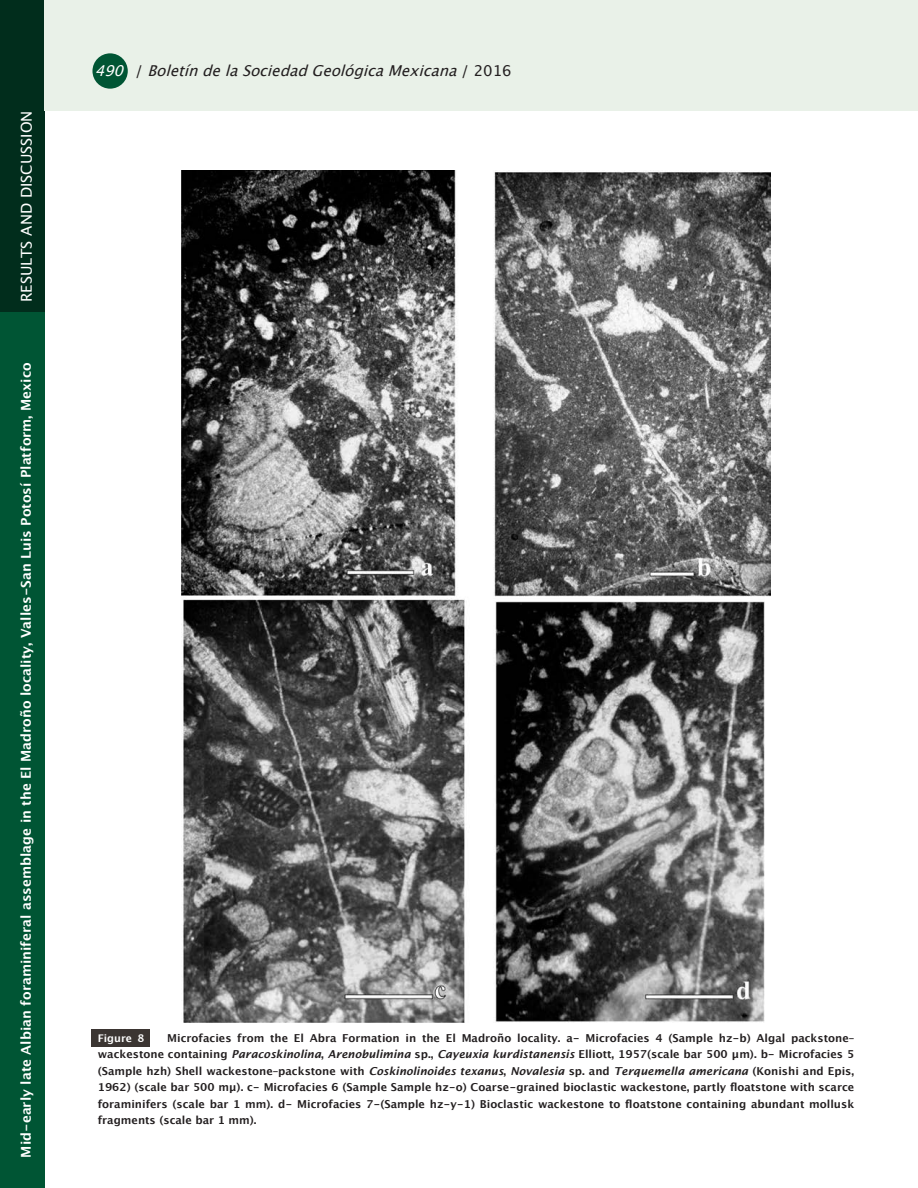
<style>
.page{position:relative;width:918px;height:1188px;background:#fff}
.page>*{position:absolute;margin:0;border:0;box-sizing:border-box;transform-origin:0 0}
.t1{font:italic 15px "Lucida Grande";color:#231f20}
.Pie_de_foto{font:15px "Lucida Grande";color:#fff}
.t2{font:700 13.5px "Lucida Grande";color:#fff}
.Pie_de_foto-2{font:700 10.95px/16.5px "Lucida Grande";color:#231f20;text-align:justify}
.Pie_de_foto-3{font:700 10.5px "Lucida Grande";color:#fff}
.s1{color:#fff}
.s2{font-style:normal}
.s3{font-family:"Lucida Sans";font-weight:600;font-style:italic}
</style>
<div class="page">
<div style="left:0;top:311px;width:44px;height:877px;background:#005534"></div>
<div style="left:0;top:0;width:44px;height:311px;background:#012d1c"></div>
<div style="left:44px;top:0;width:874px;height:111px;background:#e9f1e8"></div>
<div style="left:92px;top:53px;width:36px;height:36px;background:#005534;border-radius:50%"></div>
<div style="left:91px;top:1029px;width:59px;height:18px;background:#3b3532"></div>
<img style="left:182px;top:170px;width:588px;height:852px">
<p class="Pie_de_foto" style="left:18px;top:302px;width:193px;rotate:-90deg">RESULTS AND DISCUSSION</p>
<p class="t2" style="left:15px;top:1158px;width:797px;rotate:-90deg">Mid-early late Albian foraminiferal assemblage in the El Madroño locality, Valles-San Luis Potosí Platform, Mexico</p>
<h1 class="t1" style="left:95px;top:62px;width:418px"><span class="s1">490</span> <span class="s2">/</span> BoletíndelaSociedadGeológicaMexicana<span class="s2">/ 2 0 1 6</span></h1>
<p class="Pie_de_foto-2" style="left:98px;top:1029px;width:758px;text-indent:70px">Microfacies from the El Abra Formation in the El Madroño locality. a- Microfacies 4 (Sample hz-b) Algal packstone– wackestone containing <span class="s3">Paracoskinolina</span>, <span class="s3">Arenobulimina</span> sp., <span class="s3">Cayeuxia kurdistanensis</span> Elliott, 1957(scale bar 500 µm). b- Microfacies 5 (Sample hzh) Shell wackestone–packstone with <span class="s3">Coskinolinoides texanus</span>, <span class="s3">Novalesia</span> sp. and <span class="s3">Terquemella americana</span> (Konishi and Epis, 1962) (scale bar 500 mµ). c- Microfacies 6 (Sample Sample hz-o) Coarse-grained bioclastic wackestone, partly floatstone with scarce foraminifers (scale bar 1 mm). d- Microfacies 7-(Sample hz-y-1) Bioclastic wackestone to floatstone containing abundant mollusk fragments (scale bar 1 mm).</p>
<p class="Pie_de_foto-3" style="left:98px;top:1029px;width:48px">Figure 8</p>
</div>
